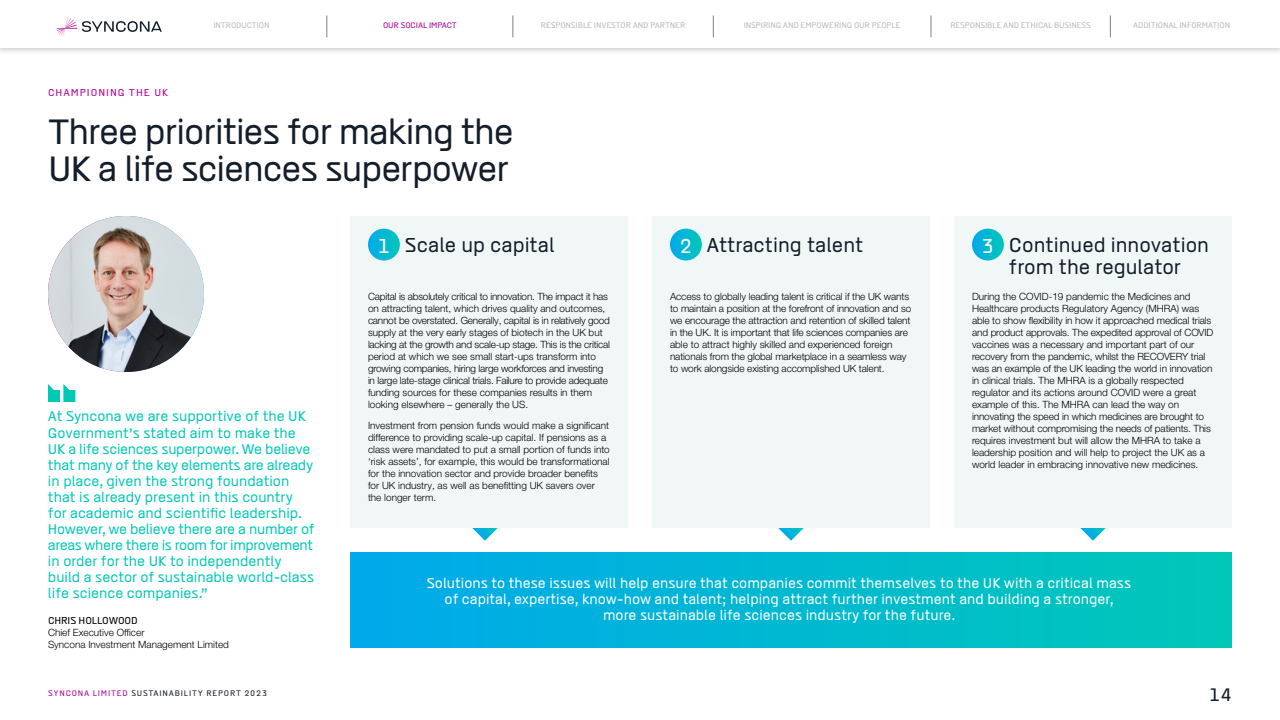
<style>
.page{position:relative;width:1280px;height:720px;background:#fff}
.page>*{position:absolute;margin:0;border:0;box-sizing:border-box;transform-origin:0 0}
.t1{font:300 35px/37px "SUBJECT";letter-spacing:-.03em;color:#131e2a}
.t2{font:300 20px/22px "SUBJECT";color:#131e2a;text-align:center}
.t3{font:300 18px "SUBJECT";color:#131e2a}
.t4{font:300 14px/16px "SUBJECT";color:#00c8b7}
.t5{font:300 14px/16px "SUBJECT";color:#fff;text-align:center}
.t6{font:300 10px/12px "Helvetica Neue LT Pro";color:#000}
.t7{font:300 10px/12px "Helvetica Neue LT Pro";letter-spacing:-.02em;color:#000}
.t8{font:300 10px "SUBJECT";letter-spacing:.1em;color:#b10097}
.t9{font:300 10px "SUBJECT";letter-spacing:-.01em;color:#000}
.t10{font:300 8px "SUBJECT";letter-spacing:-.01em;color:#b8bbbf}
.t11{font:300 8px "SUBJECT";letter-spacing:.1em;color:#131e2a}
.t12{font:300 8px "SUBJECT";letter-spacing:-.01em;color:#b10097}
.s1{color:#fff}
.s2{color:#b10097}
</style>
<div class="page">
<svg style="left:472px;top:528px;width:26px;height:13px"></svg>
<svg style="left:778px;top:528px;width:26px;height:13px"></svg>
<svg style="left:1080px;top:528px;width:26px;height:13px"></svg>
<div style="left:350px;top:216px;width:278px;height:312px;background:#f1f7f7"></div>
<div style="left:652px;top:216px;width:278px;height:312px;background:#f1f7f7"></div>
<div style="left:954px;top:216px;width:278px;height:312px;background:#f1f7f7"></div>
<img style="left:48px;top:216px;width:156px;height:156px;border-radius:78px">
<div style="left:350px;top:552px;width:882px;height:96px;background:linear-gradient(to right,#00a9eb,#00c8b7)"></div>
<svg style="left:368px;top:229px;width:32px;height:32px"></svg>
<svg style="left:670px;top:229px;width:32px;height:32px"></svg>
<svg style="left:972px;top:229px;width:32px;height:32px"></svg>
<svg style="left:48px;top:384px;width:27px;height:18px"></svg>
<div style="left:0;top:0;width:1280px;height:56px;background:#000;opacity:.2"></div>
<div style="left:0;top:0;width:1280px;height:48px;background:#fff"></div>
<svg style="left:327px;top:15px;width:1px;height:22px"></svg>
<svg style="left:513px;top:15px;width:1px;height:22px"></svg>
<svg style="left:713px;top:15px;width:1px;height:22px"></svg>
<svg style="left:931px;top:15px;width:1px;height:22px"></svg>
<svg style="left:1110px;top:15px;width:1px;height:22px"></svg>
<svg style="left:57px;top:16px;width:105px;height:20px"></svg>
<p class="t10" style="left:213px;top:20px;width:58px">INTRODUCTION</p>
<p class="t12" style="left:383px;top:20px;width:75px">OUR SOCIAL IMPACT</p>
<p class="t10" style="left:541px;top:20px;width:146px">RESPONSIBLE INVESTOR AND PARTNER</p>
<p class="t10" style="left:744px;top:20px;width:158px">INSPIRING AND EMPOWERING OUR PEOPLE</p>
<p class="t10" style="left:950px;top:20px;width:142px">RESPONSIBLE AND ETHICAL BUSINESS</p>
<p class="t10" style="left:1133px;top:20px;width:98px">ADDITIONAL INFORMATION</p>
<p class="t8" style="left:48px;top:86px;width:122px">CHAMPIONING THE UK</p>
<h1 class="t1" style="left:48px;top:113px;width:467px">Three priorities for making the<br>UK a life sciences superpower</h1>
<p class="t4" style="left:48px;top:408px;width:268px">At Syncona we are supportive of the UK Government’s stated aim to make the UK a life sciences superpower. We believe that many of the key elements are already in place, given the strong foundation that is already present in this country for academic and scientific leadership.<br>However, we believe there are a number of areas where there is room for improvement in order for the UK to independently build a sector of sustainable world-class life science companies.”</p>
<p class="t9" style="left:48px;top:614px;width:91px">CHRIS HOLLOWOOD</p>
<p class="t6" style="left:48px;top:626px;width:182px">Chief Executive Officer<br>Syncona Investment Management Limited</p>
<h2 class="t2" style="left:378px;top:234px;width:179px"><span class="s1">1</span> Scale up capital</h2>
<p class="t7" style="left:368px;top:290px;width:243px">Capital is absolutely critical to innovation. The impact it has on attracting talent, which drives quality and outcomes, cannot be overstated. Generally, capital is in relatively good supply at the very early stages of biotech in the UK but lacking at the growth and scale-up stage. This is the critical period at which we see small start-ups transform into growing companies, hiring large workforces and investing in large late-stage clinical trials. Failure to provide adequate funding sources for these companies results in them looking elsewhere – generally the US.</p>
<p class="t6" style="left:368px;top:419px;width:243px">Investment from pension funds would make a significant difference to providing scale-up capital. If pensions as a class were mandated to put a small portion of funds into ‘risk assets’, for example, this would be transformational for the innovation sector and provide broader benefits for UK industry, as well as benefitting UK savers over the longer term.</p>
<h2 class="t2" style="left:680px;top:234px;width:185px"><span class="s1">2</span> Attracting talent</h2>
<p class="t6" style="left:670px;top:290px;width:243px">Access to globally leading talent is critical if the UK wants to maintain a position at the forefront of innovation and so we encourage the attraction and retention of skilled talent in the UK. It is important that life sciences companies are able to attract highly skilled and experienced foreign nationals from the global marketplace in a seamless way to work alongside existing accomplished UK talent.</p>
<h2 class="t2" style="left:982px;top:234px;width:229px"><span class="s1">3</span> Continued innovation from the regulator</h2>
<p class="t6" style="left:972px;top:290px;width:243px">During the COVID-19 pandemic the Medicines and Healthcare products Regulatory Agency (MHRA) was able to show flexibility in how it approached medical trials and product approvals. The expedited approval of COVID vaccines was a necessary and important part of our recovery from the pandemic, whilst the RECOVERY trial was an example of the UK leading the world in innovation in clinical trials. The MHRA is a globally respected regulator and its actions around COVID were a great example of this. The MHRA can lead the way on innovating the speed in which medicines are brought to market without compromising the needs of patients. This requires investment but will allow the MHRA to take a leadership position and will help to project the UK as a world leader in embracing innovative new medicines.</p>
<p class="t5" style="left:427px;top:575px;width:706px">Solutions to these issues will help ensure that companies commit themselves to the UK with a critical mass of capital, expertise, know-how and talent; helping attract further investment and building a stronger, more sustainable life sciences industry for the future.</p>
<p class="t11" style="left:48px;top:688px;width:221px"><span class="s2">SYNCONA LIMITED</span> SUSTAINABILITY REPORT 2023</p>
<h3 class="t3" style="left:1209px;top:683px;width:25px">14</h3>
</div>
